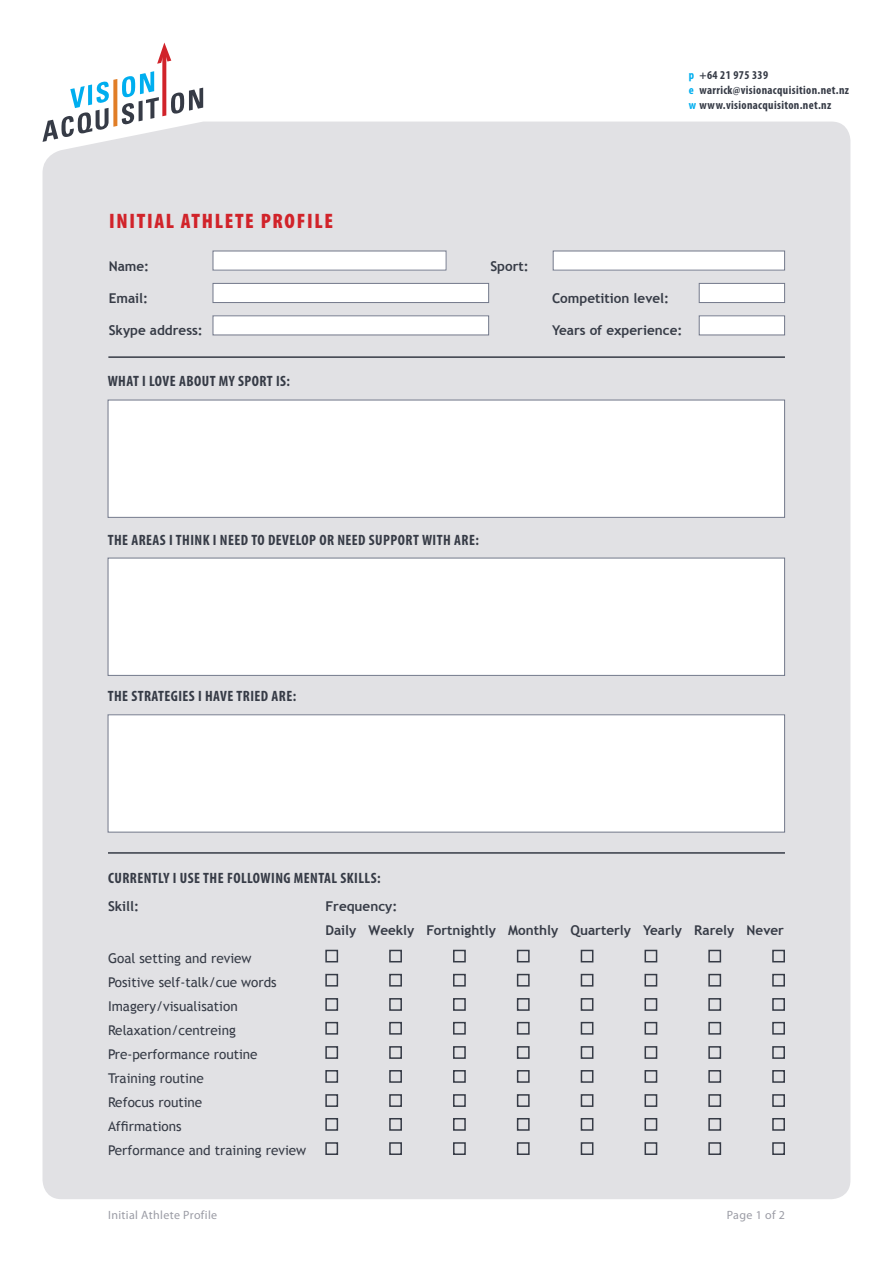
<style>
.page{position:relative;width:893px;height:1263px;background:#fff}
.page>*{position:absolute;margin:0;border:0;box-sizing:border-box;transform-origin:0 0}
.Text_Heading_1{font:900 condensed 21px "Myriad Pro";letter-spacing:.08em;color:#d1232a}
.Text_Heading_3{font:700 condensed 15px "Myriad Pro";letter-spacing:.03em;color:#363b46}
.Body_1{font:13.5px "Trebuchet MS";color:#363b46}
.Body_1-2{font:700 13.5px "Trebuchet MS";color:#363b46}
.Paragraph_Style_1{font:700 condensed 12px "Myriad Pro";letter-spacing:.03em;color:#363b46}
.Footer_1{font:12px "Myriad Pro";letter-spacing:.03em;color:#9b9ca5}
.Page_num_1{font:12px "Myriad Pro";letter-spacing:.03em;color:#9b9ca5}
.s1{color:#00aeef}
</style>
<div class="page">
<div style="left:43px;top:122px;width:807px;height:1077px;background:#e1e1e4"></div>
<svg style="left:43px;top:43px;width:160px;height:99px"></svg>
<div style="left:213px;top:251px;width:233px;height:19px;background:#fff"></div>
<div style="left:213px;top:283px;width:276px;height:20px;background:#fff"></div>
<div style="left:213px;top:283px;width:276px;height:20px;border:1px solid #72788a"></div>
<hr style="left:108px;top:356px;width:677px;height:2px;background:#363b46">
<div style="left:108px;top:400px;width:677px;height:117px;background:#fff"></div>
<div style="left:108px;top:400px;width:677px;height:118px;border:1px solid #72788a"></div>
<div style="left:213px;top:316px;width:276px;height:19px;background:#fff"></div>
<div style="left:213px;top:315px;width:276px;height:20px;border:1px solid #72788a"></div>
<div style="left:553px;top:251px;width:232px;height:19px;background:#fff"></div>
<div style="left:699px;top:283px;width:86px;height:20px;background:#fff"></div>
<div style="left:699px;top:283px;width:86px;height:20px;border:1px solid #72788a"></div>
<div style="left:699px;top:316px;width:86px;height:19px;background:#fff"></div>
<div style="left:699px;top:315px;width:86px;height:20px;border:1px solid #72788a"></div>
<hr style="left:108px;top:852px;width:677px;height:2px;background:#363b46">
<div style="left:108px;top:558px;width:677px;height:117px;background:#fff"></div>
<div style="left:108px;top:558px;width:677px;height:118px;border:1px solid #72788a"></div>
<div style="left:108px;top:715px;width:677px;height:117px;background:#fff"></div>
<div style="left:108px;top:714px;width:677px;height:118px;border:1px solid #72788a"></div>
<div style="left:325px;top:950px;width:13px;height:12px;border:2px solid #363b46"></div>
<div style="left:325px;top:974px;width:13px;height:12px;border:2px solid #363b46"></div>
<div style="left:325px;top:998px;width:13px;height:13px;border:2px solid #363b46"></div>
<div style="left:325px;top:1022px;width:13px;height:13px;border:2px solid #363b46"></div>
<div style="left:325px;top:1046px;width:13px;height:13px;border:2px solid #363b46"></div>
<div style="left:325px;top:1070px;width:13px;height:13px;border:2px solid #363b46"></div>
<div style="left:325px;top:1094px;width:13px;height:13px;border:2px solid #363b46"></div>
<div style="left:325px;top:1118px;width:13px;height:13px;border:2px solid #363b46"></div>
<div style="left:325px;top:1142px;width:13px;height:13px;border:2px solid #363b46"></div>
<div style="left:389px;top:950px;width:13px;height:12px;border:2px solid #363b46"></div>
<div style="left:389px;top:974px;width:13px;height:12px;border:2px solid #363b46"></div>
<div style="left:389px;top:998px;width:13px;height:13px;border:2px solid #363b46"></div>
<div style="left:389px;top:1022px;width:13px;height:13px;border:2px solid #363b46"></div>
<div style="left:389px;top:1046px;width:13px;height:13px;border:2px solid #363b46"></div>
<div style="left:389px;top:1070px;width:13px;height:13px;border:2px solid #363b46"></div>
<div style="left:389px;top:1094px;width:13px;height:13px;border:2px solid #363b46"></div>
<div style="left:389px;top:1118px;width:13px;height:13px;border:2px solid #363b46"></div>
<div style="left:389px;top:1142px;width:13px;height:13px;border:2px solid #363b46"></div>
<div style="left:453px;top:950px;width:13px;height:12px;border:2px solid #363b46"></div>
<div style="left:453px;top:974px;width:13px;height:12px;border:2px solid #363b46"></div>
<div style="left:453px;top:998px;width:13px;height:13px;border:2px solid #363b46"></div>
<div style="left:453px;top:1022px;width:13px;height:13px;border:2px solid #363b46"></div>
<div style="left:453px;top:1046px;width:13px;height:13px;border:2px solid #363b46"></div>
<div style="left:453px;top:1070px;width:13px;height:13px;border:2px solid #363b46"></div>
<div style="left:453px;top:1094px;width:13px;height:13px;border:2px solid #363b46"></div>
<div style="left:453px;top:1118px;width:13px;height:13px;border:2px solid #363b46"></div>
<div style="left:453px;top:1142px;width:13px;height:13px;border:2px solid #363b46"></div>
<div style="left:644px;top:950px;width:13px;height:12px;border:2px solid #363b46"></div>
<div style="left:644px;top:974px;width:13px;height:12px;border:2px solid #363b46"></div>
<div style="left:644px;top:998px;width:13px;height:13px;border:2px solid #363b46"></div>
<div style="left:644px;top:1022px;width:13px;height:13px;border:2px solid #363b46"></div>
<div style="left:644px;top:1046px;width:13px;height:13px;border:2px solid #363b46"></div>
<div style="left:644px;top:1070px;width:13px;height:13px;border:2px solid #363b46"></div>
<div style="left:644px;top:1094px;width:13px;height:13px;border:2px solid #363b46"></div>
<div style="left:644px;top:1118px;width:13px;height:13px;border:2px solid #363b46"></div>
<div style="left:644px;top:1142px;width:13px;height:13px;border:2px solid #363b46"></div>
<div style="left:772px;top:950px;width:13px;height:12px;border:2px solid #363b46"></div>
<div style="left:772px;top:974px;width:13px;height:12px;border:2px solid #363b46"></div>
<div style="left:772px;top:998px;width:13px;height:13px;border:2px solid #363b46"></div>
<div style="left:772px;top:1022px;width:13px;height:13px;border:2px solid #363b46"></div>
<div style="left:772px;top:1046px;width:13px;height:13px;border:2px solid #363b46"></div>
<div style="left:772px;top:1070px;width:13px;height:13px;border:2px solid #363b46"></div>
<div style="left:772px;top:1094px;width:13px;height:13px;border:2px solid #363b46"></div>
<div style="left:772px;top:1118px;width:13px;height:13px;border:2px solid #363b46"></div>
<div style="left:772px;top:1142px;width:13px;height:13px;border:2px solid #363b46"></div>
<div style="left:581px;top:950px;width:12px;height:12px;border:2px solid #363b46"></div>
<div style="left:581px;top:974px;width:12px;height:12px;border:2px solid #363b46"></div>
<div style="left:581px;top:998px;width:12px;height:13px;border:2px solid #363b46"></div>
<div style="left:581px;top:1022px;width:12px;height:13px;border:2px solid #363b46"></div>
<div style="left:581px;top:1046px;width:12px;height:13px;border:2px solid #363b46"></div>
<div style="left:581px;top:1070px;width:12px;height:13px;border:2px solid #363b46"></div>
<div style="left:581px;top:1094px;width:12px;height:13px;border:2px solid #363b46"></div>
<div style="left:581px;top:1118px;width:12px;height:13px;border:2px solid #363b46"></div>
<div style="left:581px;top:1142px;width:12px;height:13px;border:2px solid #363b46"></div>
<div style="left:708px;top:950px;width:13px;height:12px;border:2px solid #363b46"></div>
<div style="left:708px;top:974px;width:13px;height:12px;border:2px solid #363b46"></div>
<div style="left:708px;top:998px;width:13px;height:13px;border:2px solid #363b46"></div>
<div style="left:708px;top:1022px;width:13px;height:13px;border:2px solid #363b46"></div>
<div style="left:708px;top:1046px;width:13px;height:13px;border:2px solid #363b46"></div>
<div style="left:708px;top:1070px;width:13px;height:13px;border:2px solid #363b46"></div>
<div style="left:708px;top:1094px;width:13px;height:13px;border:2px solid #363b46"></div>
<div style="left:708px;top:1118px;width:13px;height:13px;border:2px solid #363b46"></div>
<div style="left:708px;top:1142px;width:13px;height:13px;border:2px solid #363b46"></div>
<div style="left:517px;top:950px;width:13px;height:12px;border:2px solid #363b46"></div>
<div style="left:517px;top:974px;width:13px;height:12px;border:2px solid #363b46"></div>
<div style="left:517px;top:998px;width:13px;height:13px;border:2px solid #363b46"></div>
<div style="left:517px;top:1022px;width:13px;height:13px;border:2px solid #363b46"></div>
<div style="left:517px;top:1046px;width:13px;height:13px;border:2px solid #363b46"></div>
<div style="left:517px;top:1070px;width:13px;height:13px;border:2px solid #363b46"></div>
<div style="left:517px;top:1094px;width:13px;height:13px;border:2px solid #363b46"></div>
<div style="left:517px;top:1118px;width:13px;height:13px;border:2px solid #363b46"></div>
<div style="left:517px;top:1142px;width:13px;height:13px;border:2px solid #363b46"></div>
<p class="Text_Heading_1" style="left:109px;top:208px;width:225px">INITIAL ATHLETE PROFILE</p>
<p class="Body_1-2" style="left:109px;top:257px;width:42px">Name:</p>
<p class="Body_1-2" style="left:109px;top:290px;width:41px">Email:</p>
<p class="Body_1-2" style="left:109px;top:322px;width:96px">Skype address:</p>
<p class="Text_Heading_3" style="left:108px;top:372px;width:184px">WHAT I LOVE ABOUT MY SPORT IS:</p>
<p class="Paragraph_Style_1" style="left:689px;top:68px;width:81px"><span class="s1">p</span> +64 21 975 339</p>
<p class="Paragraph_Style_1" style="left:689px;top:83px;width:162px"><span class="s1">e</span> warrick@visionacquisition.net.nz</p>
<p class="Paragraph_Style_1" style="left:689px;top:98px;width:144px"><span class="s1">w</span> www.visionacquisiton.net.nz</p>
<p class="Body_1-2" style="left:490px;top:257px;width:40px">Sport:</p>
<p class="Body_1-2" style="left:552px;top:290px;width:119px">Competition level:</p>
<p class="Body_1-2" style="left:552px;top:322px;width:132px">Years of experience:</p>
<p class="Text_Heading_3" style="left:108px;top:530px;width:373px">THE AREAS I THINK I NEED TO DEVELOP OR NEED SUPPORT WITH ARE:</p>
<p class="Text_Heading_3" style="left:108px;top:687px;width:190px">THE STRATEGIES I HAVE TRIED ARE:</p>
<p class="Text_Heading_3" style="left:108px;top:869px;width:274px">CURRENTLY I USE THE FOLLOWING MENTAL SKILLS:</p>
<p class="Body_1-2" style="left:108px;top:897px;width:33px">Skill:</p>
<p class="Body_1-2" style="left:325px;top:897px;width:74px">Frequency:</p>
<p class="Body_1-2" style="left:325px;top:921px;width:460px">Daily Weekly Fortnightly Monthly Quarterly Yearly Rarely Never</p>
<p class="Body_1" style="left:108px;top:950px;width:145px">Goal setting and review</p>
<p class="Body_1" style="left:108px;top:974px;width:170px">Positive self-talk/cue words</p>
<p class="Body_1" style="left:108px;top:998px;width:131px">Imagery/visualisation</p>
<p class="Body_1" style="left:108px;top:1022px;width:129px">Relaxation/centreing</p>
<p class="Body_1" style="left:108px;top:1046px;width:151px">Pre-performance routine</p>
<p class="Body_1" style="left:108px;top:1070px;width:97px">Training routine</p>
<p class="Body_1" style="left:108px;top:1094px;width:96px">Refocus routine</p>
<p class="Body_1" style="left:108px;top:1118px;width:75px">Affirmations</p>
<p class="Body_1" style="left:108px;top:1142px;width:200px">Performance and training review</p>
<p class="Footer_1" style="left:108px;top:1208px;width:111px">Initial Athlete Profile</p>
<p class="Page_num_1" style="left:727px;top:1208px;width:60px">Page 1 of 2</p>
</div>
